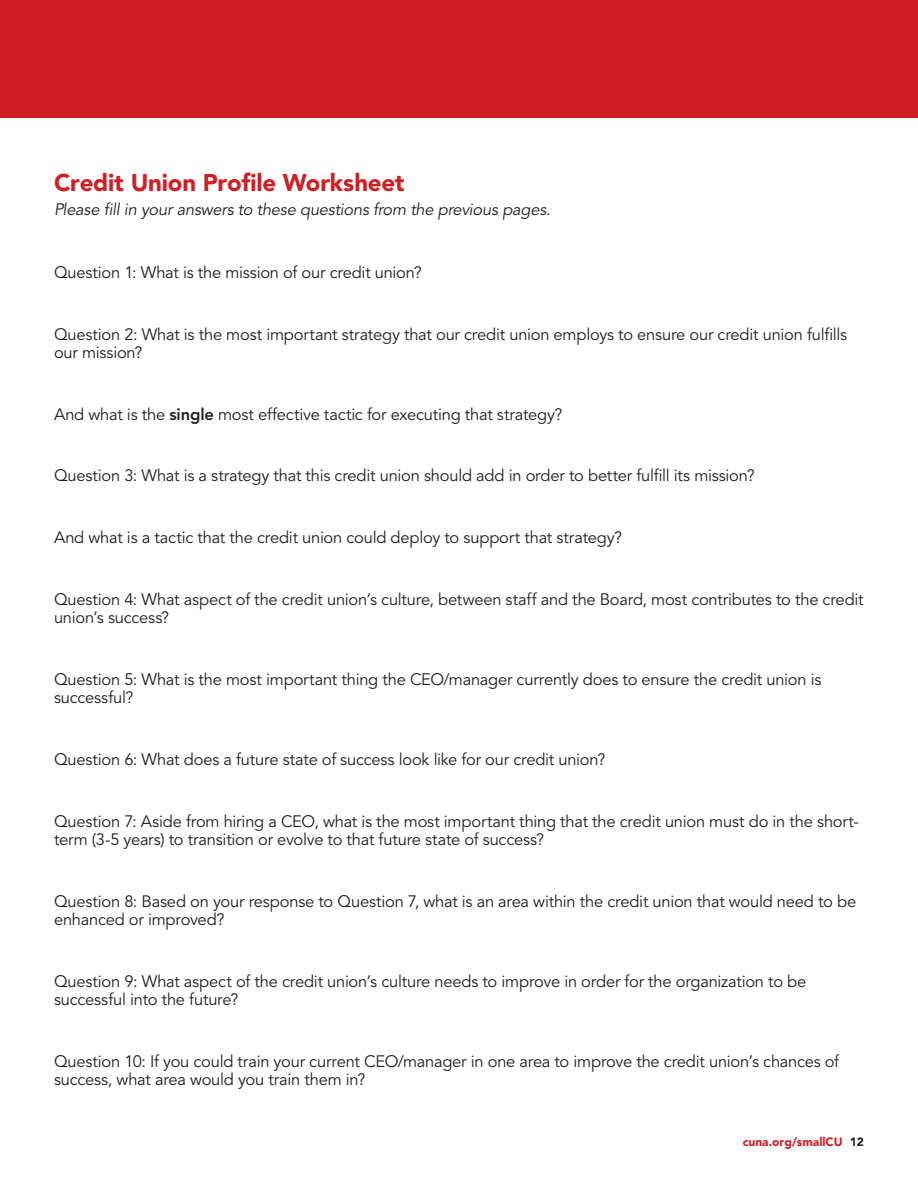
<style>
.page{position:relative;width:918px;height:1188px;background:#fff}
.page>*{position:absolute;margin:0;border:0;box-sizing:border-box;transform-origin:0 0}
.Subheads{font:900 24px "Avenir LT Std";letter-spacing:-.01em;color:#cf1f25}
.Body{font:16.5px/18px "Avenir LT Std";letter-spacing:-.015em;color:#231f20}
.Body-2{font:italic 16.5px "Avenir LT Std";letter-spacing:-.015em;color:#231f20}
.t1{font:900 12px "Avenir LT Std";color:#cf1f25}
.s1{font-weight:800}
.s2{color:#231f20}
</style>
<div class="page">
<div style="left:0;top:0;width:918px;height:118px;background:#cf1f25"></div>
<p class="Subheads" style="left:54px;top:168px;width:352px">Credit Union Profile Worksheet</p>
<p class="Body-2" style="left:54px;top:200px;width:498px">Please fill in your answers to these questions from the previous pages.</p>
<p class="Body" style="left:54px;top:263px;width:369px">Question 1: What is the mission of our credit union?</p>
<p class="Body" style="left:54px;top:325px;width:795px">Question 2: What is the most important strategy that our credit union employs to ensure our credit union fulfills our mission?</p>
<p class="Body" style="left:54px;top:405px;width:510px">And what is the <span class="s1">single</span> most effective tactic for executing that strategy?</p>
<p class="Body" style="left:54px;top:467px;width:702px">Question 3: What is a strategy that this credit union should add in order to better fulfill its mission?</p>
<p class="Body" style="left:54px;top:529px;width:570px">And what is a tactic that the credit union could deploy to support that strategy?</p>
<p class="Body" style="left:54px;top:591px;width:811px">Question 4: What aspect of the credit union’s culture, between staff and the Board, most contributes to the credit union’s success?</p>
<p class="Body" style="left:54px;top:671px;width:769px">Question 5: What is the most important thing the CEO/manager currently does to ensure the credit union is successful?</p>
<p class="Body" style="left:54px;top:751px;width:553px">Question 6: What does a future state of success look like for our credit union?</p>
<p class="Body" style="left:54px;top:813px;width:806px">Question 7: Aside from hiring a CEO, what is the most important thing that the credit union must do in the short&shy;term (3-5 years) to transition or evolve to that future state of success?</p>
<p class="Body" style="left:54px;top:893px;width:804px">Question 8: Based on your response to Question 7, what is an area within the credit union that would need to be enhanced or improved?</p>
<p class="Body" style="left:54px;top:973px;width:754px">Question 9: What aspect of the credit union’s culture needs to improve in order for the organization to be successful into the future?</p>
<p class="Body" style="left:54px;top:1053px;width:787px">Question 10: If you could train your current CEO/manager in one area to improve the credit union’s chances of success, what area would you train them in?</p>
<p class="t1" style="left:743px;top:1135px;width:123px">cuna.org/smallCU <span class="s2">12</span></p>
</div>
